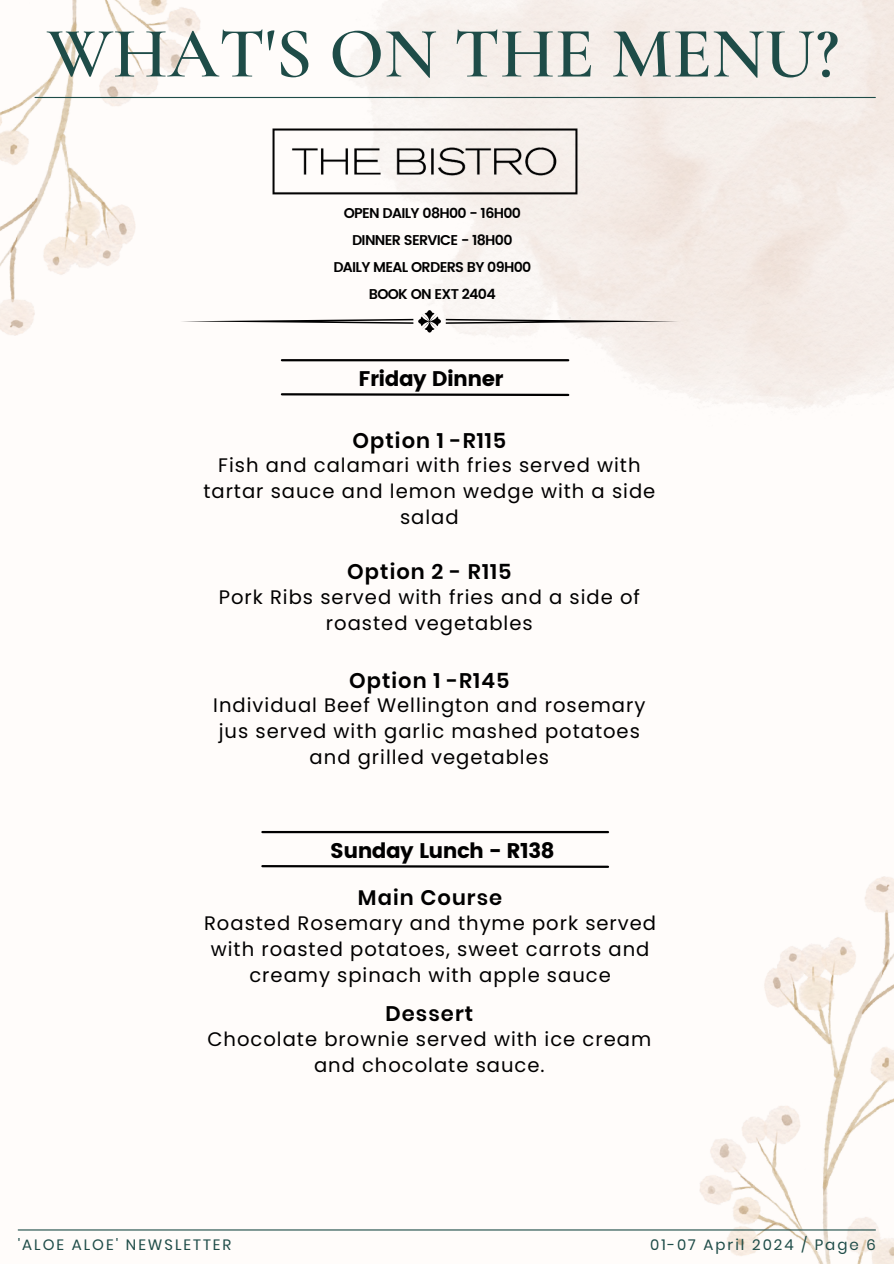
<style>
.page{position:relative;width:894px;height:1264px;background:#fff}
.page>*{position:absolute;margin:0;border:0;box-sizing:border-box;transform-origin:0 0}
.t1{font:600 72px "Cormorant Garamond";color:#1e4c48}
.t2{font:21.15px "Poppins";letter-spacing:-.03em;color:#000}
.t3{font:600 21px "Poppins";letter-spacing:.05em;color:#000}
.t4{font:19.5px/25.8px "Poppins";letter-spacing:.05em;color:#000;text-align:center}
.t5{font:15px "Poppins";letter-spacing:.135em;color:#1e4c48}
.t6{font:600 14.1px/27px "Poppins";letter-spacing:-.05em;color:#000;text-align:center}
</style>
<div class="page">
<div style="left:0;top:0;width:893px;height:1263px;background:#fffcfa"></div>
<img style="left:341px;top:0;width:552px;height:408px">
<img style="left:0;top:0;width:201px;height:335px">
<img style="left:699px;top:876px;width:194px;height:387px">
<img style="left:272px;top:113px;width:321px;height:98px">
<svg style="left:180px;top:310px;width:498px;height:22px"></svg>
<hr style="left:35px;top:97px;width:840px;height:1px;background:#1e4c48">
<hr style="left:18px;top:1229px;width:857px;height:1px;background:#1e4c48">
<hr style="left:262px;top:831px;width:346px;height:2px;background:#000">
<svg style="left:261px;top:865px;width:348px;height:3px"></svg>
<hr style="left:282px;top:359px;width:286px;height:2px;background:#000">
<svg style="left:280px;top:392px;width:290px;height:5px"></svg>
<h1 class="t1" style="left:47px;top:10px;width:793px">WHAT'S ON THE MENU?</h1>
<p class="t6" style="left:333px;top:199px;width:199px">OPEN DAILY 08H00 - 16H00<br>DINNER SERVICE - 18H00<br>DAILY MEAL ORDERS BY 09H00<br>BOOK ON EXT 2404</p>
<p class="t2" style="left:358px;top:366px;width:146px">Friday Dinner</p>
<p class="t3" style="left:352px;top:425px;width:155px">Option 1 -R115</p>
<p class="t4" style="left:203px;top:452px;width:453px">Fish and calamari with fries served with tartar sauce and lemon wedge with a side salad</p>
<p class="t3" style="left:347px;top:557px;width:166px">Option 2 - R115</p>
<p class="t4" style="left:219px;top:584px;width:422px">Pork Ribs served with fries and a side of roasted vegetables</p>
<p class="t3" style="left:349px;top:665px;width:162px">Option 1 -R145</p>
<p class="t4" style="left:213px;top:692px;width:433px">Individual Beef Wellington and rosemary jus served with garlic mashed potatoes and grilled vegetables</p>
<p class="t2" style="left:330px;top:838px;width:225px">Sunday Lunch - R138</p>
<p class="t3" style="left:358px;top:883px;width:146px">Main Course</p>
<p class="t4" style="left:204px;top:910px;width:453px">Roasted Rosemary and thyme pork served with roasted potatoes, sweet carrots and creamy spinach with apple sauce</p>
<p class="t3" style="left:385px;top:999px;width:89px">Dessert</p>
<p class="t4" style="left:207px;top:1026px;width:445px">Chocolate brownie served with ice cream and chocolate sauce.</p>
<p class="t5" style="left:18px;top:1234px;width:215px">'ALOE ALOE' NEWSLETTER</p>
<p class="t5" style="left:650px;top:1234px;width:227px">01-07 April 2024 / Page 6</p>
</div>
